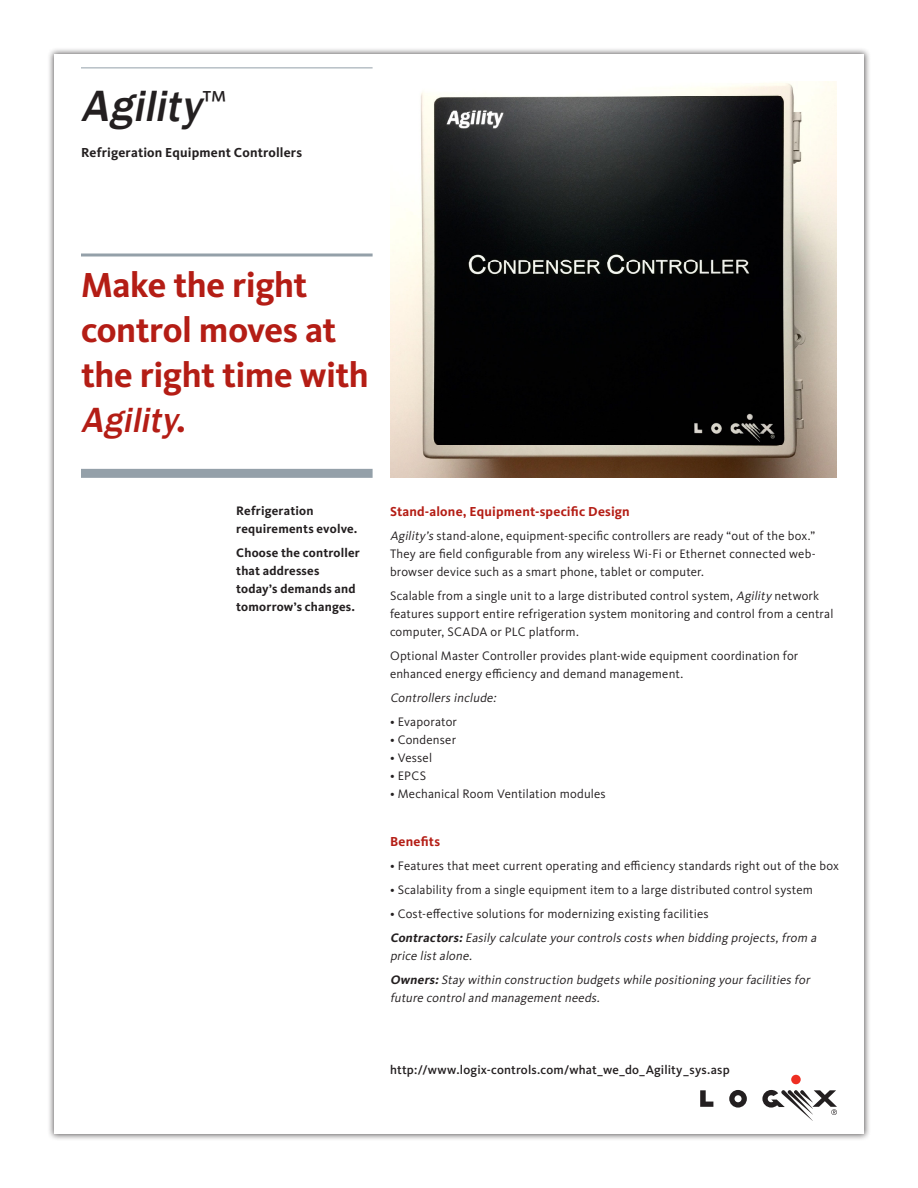
<style>
.page{position:relative;width:918px;height:1188px;background:#fff}
.page>*{position:absolute;margin:0;border:0;box-sizing:border-box;transform-origin:0 0}
.t1{font:italic 500 45px "Franklin Gothic";color:#231f20}
.t2{font:700 36px/45px "Kievit OT";letter-spacing:-.015em;color:#b41d15}
.TEXT{font:700 13.5px "Kievit OT";letter-spacing:.015em;color:#b41d15}
.t3{font:700 13.5px "Kievit OT";letter-spacing:.01em;color:#231f20}
.TEXT-2{font:12.75px/18px "Kievit OT";letter-spacing:.01em;color:#231f20}
.TEXT-3{font:italic 12.75px/18px "Kievit OT";letter-spacing:.015em;color:#231f20}
.t4{font:700 12.75px/18px "Kievit OT";letter-spacing:.015em;color:#231f20}
.TEXT-4{font:500 12.75px "Kievit OT";letter-spacing:.015em;color:#231f20}
.s1{font-family:"Kievit OT";font-weight:400;font-style:normal;font-size:36px}
.s2{font-family:"Franklin Gothic";font-weight:500;font-style:italic}
.s3{font-style:italic}
.s4{font-weight:700}
</style>
<div class="page">
<div style="left:47px;top:47px;width:824px;height:1094px;background:#231f20;opacity:.75"></div>
<div style="left:54px;top:54px;width:810px;height:1080px;background:#fff"></div>
<svg style="left:700px;top:1090px;width:13px;height:17px"></svg>
<div style="left:791px;top:1075px;width:10px;height:9px;background:#ee2e22;border-radius:50%"></div>
<svg style="left:729px;top:1090px;width:18px;height:18px"></svg>
<svg style="left:762px;top:1090px;width:75px;height:31px"></svg>
<hr style="left:81px;top:68px;width:292px;height:1px;background:#94a0a9">
<hr style="left:81px;top:254px;width:292px;height:2px;background:#94a0a9">
<div style="left:81px;top:469px;width:292px;height:9px;background:#94a0a9"></div>
<img style="left:390px;top:82px;width:446px;height:396px">
<p class="t1" style="left:81px;top:78px;width:148px">Agility<span class="s1">™</span></p>
<p class="t3" style="left:81px;top:145px;width:223px">Refrigeration Equipment Controllers</p>
<p class="t2" style="left:81px;top:262px;width:289px">Make the right control moves at the right time with<br><span class="s2">Agility</span>.</p>
<p class="t4" style="left:236px;top:501px;width:123px">Refrigeration requirements evolve.</p>
<p class="t4" style="left:236px;top:543px;width:125px">Choose the controller that addresses today’s demands and tomorrow’s changes.</p>
<p class="TEXT" style="left:390px;top:503px;width:241px">Stand-alone, Equipment-specific Design</p>
<p class="TEXT-2" style="left:390px;top:526px;width:427px;text-align:justify"><span class="s3">Agility’s</span> stand-alone, equipment-specific controllers are ready “out of the box.” They are field configurable from any wireless Wi-Fi or Ethernet connected web&shy;browser device such as a smart phone, tablet or computer.</p>
<p class="TEXT-2" style="left:390px;top:586px;width:445px">Scalable from a single unit to a large distributed control system, <span class="s3">Agility</span> network features support entire refrigeration system monitoring and control from a central computer, SCADA or PLC platform.</p>
<p class="TEXT-2" style="left:390px;top:646px;width:410px">Optional Master Controller provides plant-wide equipment coordination for enhanced energy efficiency and demand management.</p>
<p class="TEXT-3" style="left:390px;top:688px;width:110px">Controllers include:</p>
<p class="TEXT-2" style="left:390px;top:712px;width:68px">• Evaporator</p>
<p class="TEXT-2" style="left:390px;top:730px;width:68px">• Condenser</p>
<p class="TEXT-2" style="left:390px;top:748px;width:44px">• Vessel</p>
<p class="TEXT-2" style="left:390px;top:766px;width:38px">• EPCS</p>
<p class="TEXT-2" style="left:390px;top:784px;width:217px">• Mechanical Room Ventilation modules</p>
<p class="TEXT" style="left:390px;top:833px;width:52px">Benefits</p>
<p class="TEXT-2" style="left:390px;top:856px;width:451px">• Features that meet current operating and efficiency standards right out of the box</p>
<p class="TEXT-2" style="left:390px;top:880px;width:424px">• Scalability from a single equipment item to a large distributed control system</p>
<p class="TEXT-2" style="left:390px;top:904px;width:320px">• Cost-effective solutions for modernizing existing facilities</p>
<p class="TEXT-3" style="left:390px;top:928px;width:431px"><span class="s4">Contractors:</span>Easily calculate yourcontrols costs when bidding projects,from a price listalone.</p>
<p class="TEXT-3" style="left:390px;top:970px;width:424px"><span class="s4">Owners:</span>Stay within construction budgets while positioning yourfacilities for future controland managementneeds.</p>
<p class="TEXT-4" style="left:390px;top:1062px;width:341px">http://www.logix-controls.com/what_we_do_Agility_sys.asp</p>
</div>
